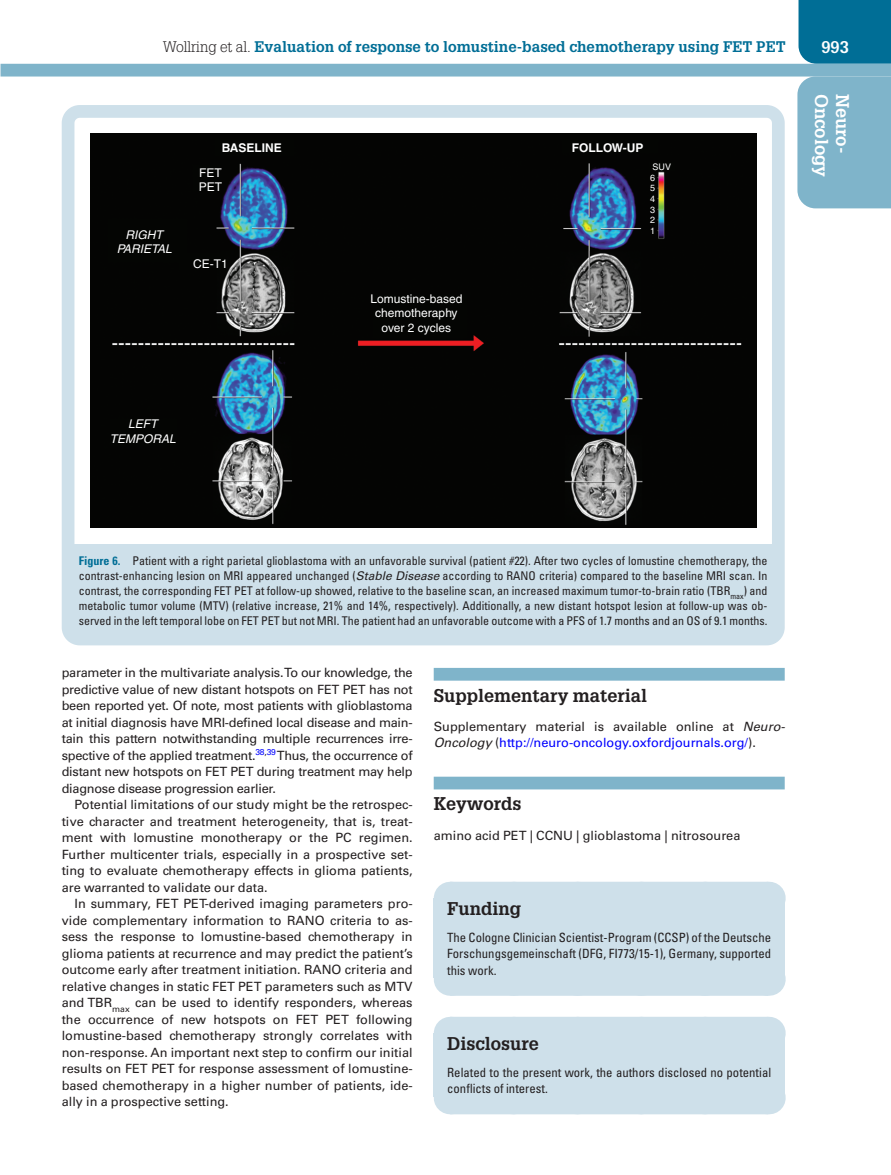
<style>
.page{position:relative;width:891px;height:1175px;background:#fff}
.page>*{position:absolute;margin:0;border:0;box-sizing:border-box;transform-origin:0 0}
.t1{font:700 18px "Glypha LT Std";color:#231f20}
.t2{font:700 18px "Glypha LT Std";color:#fff}
.t3{font:700 16.5px "Glypha LT Std";color:#fff}
.t4{font:700 15px "Glypha LT Std";color:#006e96}
.t5{font:12.75px/16.5px "Univers LT Std";color:#231f20;text-align:justify}
.t6{font:condensed 12.75px/16.5px "Univers LT Std";color:#231f20;text-align:justify}
.t7{font:condensed 12px/15px "Univers LT Std";color:#231f20;text-align:justify}
.t8{font:12px/14.4px "Helvetica";color:#fff}
.t9{font:italic 12px/14.4px "Helvetica";color:#fff;text-align:center}
.t10{font:700 12px "Helvetica";color:#fff}
.t11{font:9px/10.6px "Helvetica";color:#fff}
.s1{font-weight:300;color:#231f20}
.s2{font-weight:700;color:#006e96}
.s3{font-style:italic;font-stretch:normal}
.s4{font-style:italic}
.s5{color:#00f}
</style>
<div class="page">
<div style="left:799px;top:0;width:92px;height:64px;background:#006e96"></div>
<div style="left:1px;top:64px;width:890px;height:12px;background:#7fb4ca"></div>
<div style="left:797px;top:76px;width:94px;height:132px;background:#7fb4ca"></div>
<div style="left:434px;top:668px;width:351px;height:12px;background:#7fb4ca"></div>
<div style="left:434px;top:776px;width:351px;height:13px;background:#7fb4ca"></div>
<div style="left:434px;top:898px;width:351px;height:33px;background:#cee0ea"></div>
<div style="left:450px;top:881px;width:318px;height:33px;background:#cee0ea"></div>
<svg style="left:514px;top:881px;width:222px;height:1px"></svg>
<hr style="left:768px;top:881px;width:1px;height:33px;background:#cee0ea">
<div style="left:434px;top:929px;width:351px;height:49px;background:#cee0ea"></div>
<div style="left:450px;top:962px;width:318px;height:33px;background:#cee0ea"></div>
<hr style="left:768px;top:962px;width:1px;height:33px;background:#cee0ea">
<div style="left:434px;top:1033px;width:351px;height:33px;background:#cee0ea"></div>
<div style="left:450px;top:1016px;width:318px;height:33px;background:#cee0ea"></div>
<svg style="left:514px;top:1016px;width:222px;height:1px"></svg>
<hr style="left:768px;top:1016px;width:1px;height:33px;background:#cee0ea">
<div style="left:434px;top:1064px;width:351px;height:32px;background:#cee0ea"></div>
<div style="left:450px;top:1081px;width:318px;height:33px;background:#cee0ea"></div>
<hr style="left:768px;top:1081px;width:1px;height:33px;background:#cee0ea">
<div style="left:70px;top:544px;width:706px;height:88px;background:#cee0ea"></div>
<img style="left:90px;top:133px;width:666px;height:394px">
<div style="left:62px;top:105px;width:723px;height:540px;border:13px solid #cee0ea;border-radius:12px"></div>
<p class="t4" style="left:163px;top:37px;width:624px"><span class="s1">Wollring et al.</span> Evaluation of response to lomustine-based chemotherapy using FET PET</p>
<p class="t3" style="left:821px;top:37px;width:29px">993</p>
<h1 class="t2" style="left:833px;top:94px;width:85px;rotate:90deg">Oncology</h1>
<h1 class="t2" style="left:854px;top:94px;width:61px;rotate:90deg">Neuro-</h1>
<p class="t10" style="left:222px;top:141px;width:62px">BASELINE</p>
<p class="t10" style="left:572px;top:141px;width:73px">FOLLOW-UP</p>
<p class="t11" style="left:650px;top:162px;width:22px">SUV<br>6<br>5<br>4<br>3<br>2<br>1</p>
<p class="t8" style="left:199px;top:165px;width:25px">FET<br>PET</p>
<p class="t9" style="left:117px;top:227px;width:57px">RIGHT<br>PARIETAL</p>
<p class="t8" style="left:193px;top:256px;width:36px">CE-T1</p>
<p class="t9" style="left:110px;top:417px;width:68px">LEFT<br>TEMPORAL</p>
<p class="t8" style="left:370px;top:291px;width:94px;text-align:center">Lomustine-based chemotheraphy over 2 cycles</p>
<p class="t7" style="left:79px;top:553px;width:690px"><span class="s2">Figure 6.</span> Patient with a right parietal glioblastoma with an unfavorable survival (patient #22). After two cycles of lomustine chemotherapy, the contrast-enhancing lesion on MRI appeared unchanged (<span class="s3">Stable Disease</span> according to RANO criteria) compared to the baseline MRI scan. In contrast, the corresponding FET PET at follow-up showed, relative to the baseline scan, an increased maximum tumor-to-brain ratio (TBR<sub>max</sub>) and metabolic tumor volume (MTV) (relative increase, 21% and 14%, respectively). Additionally, a new distant hotspot lesion at follow-up was ob&shy;served in the left temporal lobe on FET PET but not MRI. The patient had an unfavorable outcome with a PFS of 1.7 months and an OS of 9.1 months.</p>
<p class="t5" style="left:62px;top:664px;width:353px">parameter in the multivariate analysis. To our knowledge, the predictive value of new distant hotspots on FET PET has not been reported yet. Of note, most patients with glioblastoma at initial diagnosis have MRI-defined local disease and main&shy;tain this pattern notwithstanding multiple recurrences irre&shy;spective of the applied treatment.<sup>38</sup><sup>,</sup><sup>39</sup> Thus, the occurrence of distant new hotspots on FET PET during treatment may help diagnose disease progression earlier.</p>
<p class="t5" style="left:62px;top:796px;width:353px;text-indent:13px">Potential limitations of our study might be the retrospec&shy;tive character and treatment heterogeneity, that is, treat&shy;ment with lomustine monotherapy or the PC regimen.<br>Further multicenter trials, especially in a prospective set&shy;ting to evaluate chemotherapy effects in glioma patients, are warranted to validate our data.</p>
<p class="t5" style="left:62px;top:895px;width:353px;text-indent:13px">In summary, FET PET-derived imaging parameters pro&shy;vide complementary information to RANO criteria to as&shy;sess the response to lomustine-based chemotherapy in glioma patients at recurrence and may predict the patient’s outcome early after treatment initiation. RANO criteria and relative changes in static FET PET parameters such as MTV and TBR<sub>max</sub> can be used to identify responders, whereas the occurrence of new hotspots on FET PET following lomustine-based chemotherapy strongly correlates with non-response. An important next step to confirm our initial results on FET PET for response assessment of lomustine&shy;based chemotherapy in a higher number of patients, ide&shy;ally in a prospective setting.</p>
<h1 class="t1" style="left:434px;top:684px;width:215px">Supplementary material</h1>
<p class="t5" style="left:434px;top:718px;width:353px">Supplementary material is available online at <span class="s4">Neuro-<br>Oncology</span> (<span class="s5">http://neuro-oncology.oxfordjournals.org/</span>).</p>
<h1 class="t1" style="left:434px;top:793px;width:89px">Keywords</h1>
<p class="t5" style="left:434px;top:827px;width:308px">amino acid PET | CCNU | glioblastoma | nitrosourea</p>
<h1 class="t1" style="left:447px;top:897px;width:76px">Funding</h1>
<p class="t6" style="left:447px;top:928px;width:326px">The Cologne Clinician Scientist-Program (CCSP) of the Deutsche Forschungsgemeinschaft (DFG, FI773/15-1), Germany, supported this work.</p>
<h1 class="t1" style="left:447px;top:1032px;width:93px">Disclosure</h1>
<p class="t6" style="left:447px;top:1063px;width:325px">Related to the present work, the authors disclosed no potential conflicts of interest.</p>
</div>
